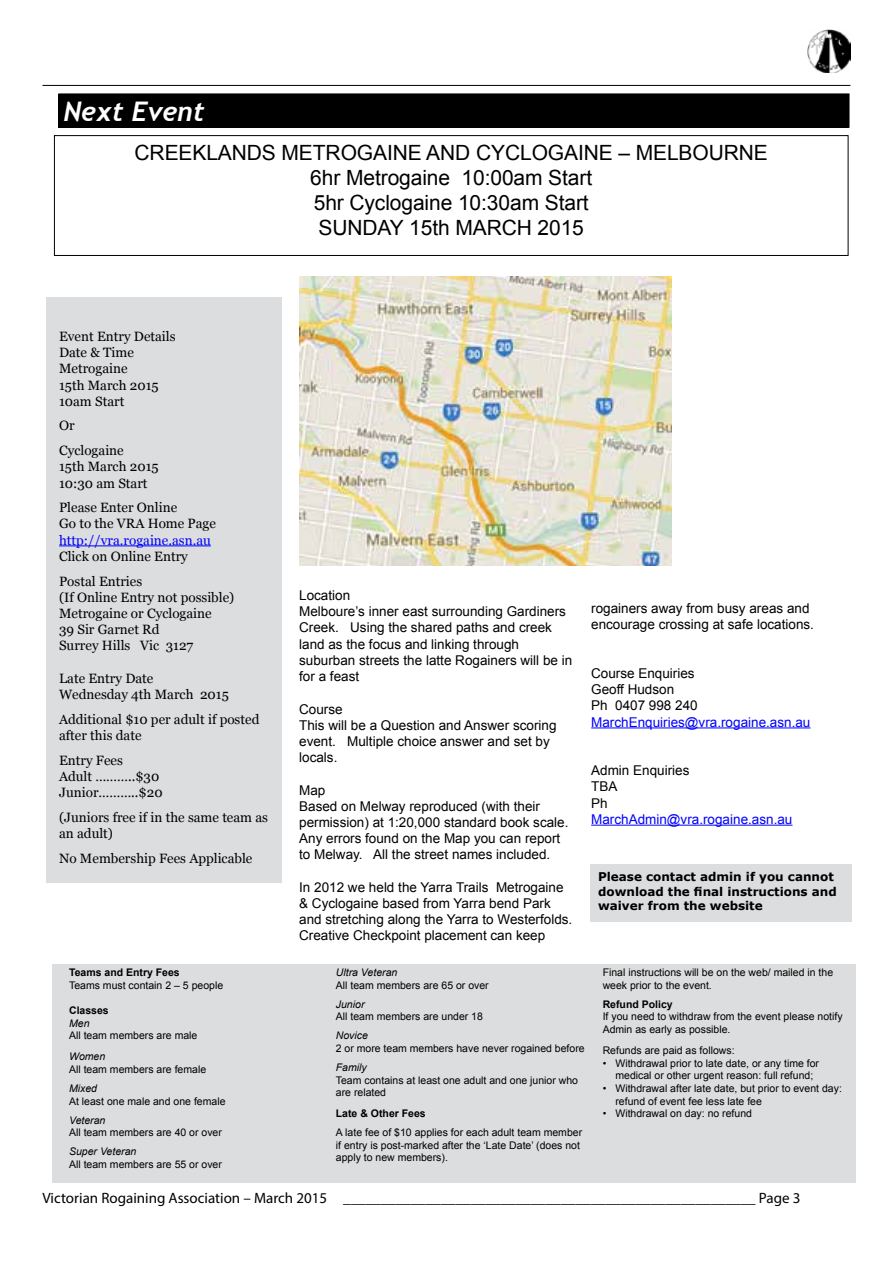
<style>
.page{position:relative;width:893px;height:1263px;background:#fff}
.page>*{position:absolute;margin:0;border:0;box-sizing:border-box;transform-origin:0 0}
.t1{font:italic 700 27px "Trebuchet";color:#fff}
.t2{font:21px/25.2px "Arial";letter-spacing:-.005em;color:#000;text-align:center}
.t3{font:15px "Myriad Pro";color:#000}
.t4{font:13.5px/16.2px "Arial";color:#000}
.t5{font:13.5px/16.2px "Georgia";color:#000}
.t6{font:13.5px "Arial";color:#00f}
.t7{font:13.5px "Georgia";color:#00f}
.t8{font:700 12px/14.4px "Verdana";color:#000}
.t9{font:10.5px/12.6px "Arial";color:#000}
.t10{font:italic 10.5px "Arial";color:#000}
.t11{font:700 10.5px "Arial";color:#000}
</style>
<div class="page">
<hr style="left:43px;top:85px;width:807px;height:1px;background:#000">
<img style="left:808px;top:30px;width:42px;height:42px">
<div style="left:59px;top:94px;width:790px;height:33px;background:#000"></div>
<div style="left:58px;top:94px;width:791px;height:34px;border:1px solid #000"></div>
<div style="left:590px;top:864px;width:261px;height:58px;background:#dcddde"></div>
<div style="left:52px;top:964px;width:804px;height:219px;background:#dcddde"></div>
<div style="left:54px;top:135px;width:794px;height:121px;border:1px solid #000"></div>
<div style="left:46px;top:297px;width:235px;height:586px;background:#dcddde"></div>
<hr style="left:59px;top:545px;width:152px;height:1px;background:#00f">
<hr style="left:591px;top:727px;width:219px;height:1px;background:#00f">
<hr style="left:591px;top:825px;width:201px;height:1px;background:#00f">
<img style="left:300px;top:277px;width:371px;height:288px">
<h1 class="t1" style="left:63px;top:94px;width:143px">Next Event</h1>
<h2 class="t2" style="left:135px;top:140px;width:635px">CREEKLANDS METROGAINE AND CYCLOGAINE – MELBOURNE 6hr Metrogaine 10:00am Start<br>5hr Cyclogaine 10:30am Start<br>SUNDAY 15th MARCH 2015</h2>
<p class="t5" style="left:59px;top:328px;width:118px">Event Entry Details<br>Date &amp; Time<br>Metrogaine<br>15th March 2015<br>10am Start</p>
<p class="t5" style="left:59px;top:414px;width:66px;line-height:24.8px">Or<br>Cyclogaine</p>
<p class="t5" style="left:59px;top:459px;width:101px">15th March 2015<br>10:30 am Start</p>
<p class="t5" style="left:59px;top:500px;width:158px">Please Enter Online<br>Go to the VRA Home Page</p>
<p class="t7" style="left:59px;top:532px;width:153px">http://vra.rogaine.asn.au</p>
<p class="t5" style="left:59px;top:544px;width:130px;line-height:24.8px">Click on Online Entry<br>Postal Entries</p>
<p class="t5" style="left:59px;top:589px;width:177px">(If Online Entry not possible)<br>Metrogaine or Cyclogaine<br>39 Sir Garnet Rd<br>Surrey Hills Vic 3127</p>
<p class="t5" style="left:59px;top:670px;width:171px">Late Entry Date<br>Wednesday 4th March 2015</p>
<p class="t5" style="left:59px;top:711px;width:202px">Additional $10 per adult if posted after this date</p>
<p class="t5" style="left:59px;top:752px;width:105px">Entry Fees<br>Adult ………..$30<br>Junior………..$20</p>
<p class="t5" style="left:59px;top:809px;width:211px">(Juniors free if in the same team as an adult)</p>
<p class="t5" style="left:59px;top:850px;width:195px">No Membership Fees Applicable</p>
<p class="t11" style="left:69px;top:965px;width:112px">Teams and Entry Fees</p>
<p class="t9" style="left:69px;top:979px;width:156px">Teams must contain 2 – 5 people</p>
<p class="t11" style="left:69px;top:1003px;width:41px">Classes</p>
<p class="t10" style="left:69px;top:1016px;width:22px">Men</p>
<p class="t9" style="left:69px;top:1029px;width:130px">All team members are male</p>
<p class="t10" style="left:69px;top:1050px;width:38px">Women</p>
<p class="t9" style="left:69px;top:1063px;width:139px">All team members are female</p>
<p class="t10" style="left:69px;top:1081px;width:30px">Mixed</p>
<p class="t9" style="left:69px;top:1095px;width:158px">At least one male and one female</p>
<p class="t10" style="left:69px;top:1113px;width:38px">Veteran</p>
<p class="t9" style="left:69px;top:1126px;width:154px">All team members are 40 or over</p>
<p class="t10" style="left:69px;top:1145px;width:69px">Super Veteran</p>
<p class="t9" style="left:69px;top:1158px;width:154px">All team members are 55 or over</p>
<p class="t4" style="left:299px;top:587px;width:275px">Location<br>Melboure’s inner east surrounding Gardiners<br>Creek. Using the shared paths and creek land as the focus and linking through suburban streets the latte Rogainers will be in for a feast</p>
<p class="t4" style="left:299px;top:701px;width:259px">Course<br>This will be a Question and Answer scoring event. Multiple choice answer and set by locals.</p>
<p class="t4" style="left:299px;top:782px;width:271px">Map<br>Based on Melway reproduced (with their permission) at 1:20,000 standard book scale.<br>Any errors found on the Map you can report to Melway. All the street names included.</p>
<p class="t4" style="left:299px;top:879px;width:275px">In 2012 we held the Yarra Trails Metrogaine &amp; Cyclogaine based from Yarra bend Park and stretching along the Yarra to Westerfolds.<br>Creative Checkpoint placement can keep</p>
<p class="t4" style="left:591px;top:600px;width:224px">rogainers away from busy areas and encourage crossing at safe locations.</p>
<p class="t4" style="left:591px;top:665px;width:108px">Course Enquiries<br>Geoff Hudson<br>Ph 0407 998 240</p>
<p class="t6" style="left:591px;top:713px;width:221px">MarchEnquiries@vra.rogaine.asn.au</p>
<p class="t4" style="left:591px;top:762px;width:100px">Admin Enquiries<br>TBA<br>Ph</p>
<p class="t6" style="left:591px;top:810px;width:203px">MarchAdmin@vra.rogaine.asn.au</p>
<p class="t8" style="left:598px;top:870px;width:240px">Please contact admin if you cannot download the final instructions and waiver from the website</p>
<p class="t10" style="left:336px;top:966px;width:63px">Ultra Veteran</p>
<p class="t9" style="left:336px;top:979px;width:154px">All team members are 65 or over</p>
<p class="t10" style="left:336px;top:997px;width:30px">Junior</p>
<p class="t9" style="left:336px;top:1010px;width:149px">All team members are under 18</p>
<p class="t10" style="left:336px;top:1029px;width:34px">Novice</p>
<p class="t9" style="left:336px;top:1042px;width:250px">2 or more team members have never rogained before</p>
<p class="t10" style="left:336px;top:1060px;width:32px">Family</p>
<p class="t9" style="left:336px;top:1074px;width:244px">Team contains at least one adult and one junior who are related</p>
<p class="t11" style="left:336px;top:1106px;width:91px">Late &amp; Other Fees</p>
<p class="t9" style="left:336px;top:1126px;width:248px">A late fee of $10 applies for each adult team member if entry is post-marked after the ‘Late Date’ (does not apply to new members).</p>
<p class="t9" style="left:603px;top:966px;width:232px">Final instructions will be on the web/ mailed in the week prior to the event.</p>
<p class="t11" style="left:603px;top:997px;width:72px">Refund Policy</p>
<p class="t9" style="left:603px;top:1010px;width:241px">If you need to withdraw from the event please notify<br>Admin as early as possible.</p>
<p class="t9" style="left:603px;top:1044px;width:133px">Refunds are paid as follows:</p>
<p class="t9" style="left:615px;top:1057px;width:205px;text-indent:-13px">• Withdrawal prior to late date, or any time for medical or other urgent reason: full refund;</p>
<p class="t9" style="left:615px;top:1082px;width:228px;text-indent:-13px">• Withdrawal after late date, but prior to event day: refund of event fee less late fee</p>
<p class="t9" style="left:603px;top:1107px;width:151px">• Withdrawal on day: no refund</p>
<h3 class="t3" style="left:43px;top:1188px;width:759px">Victorian Rogaining Association – March 2015 _______________________________________________________ Page 3</h3>
</div>
